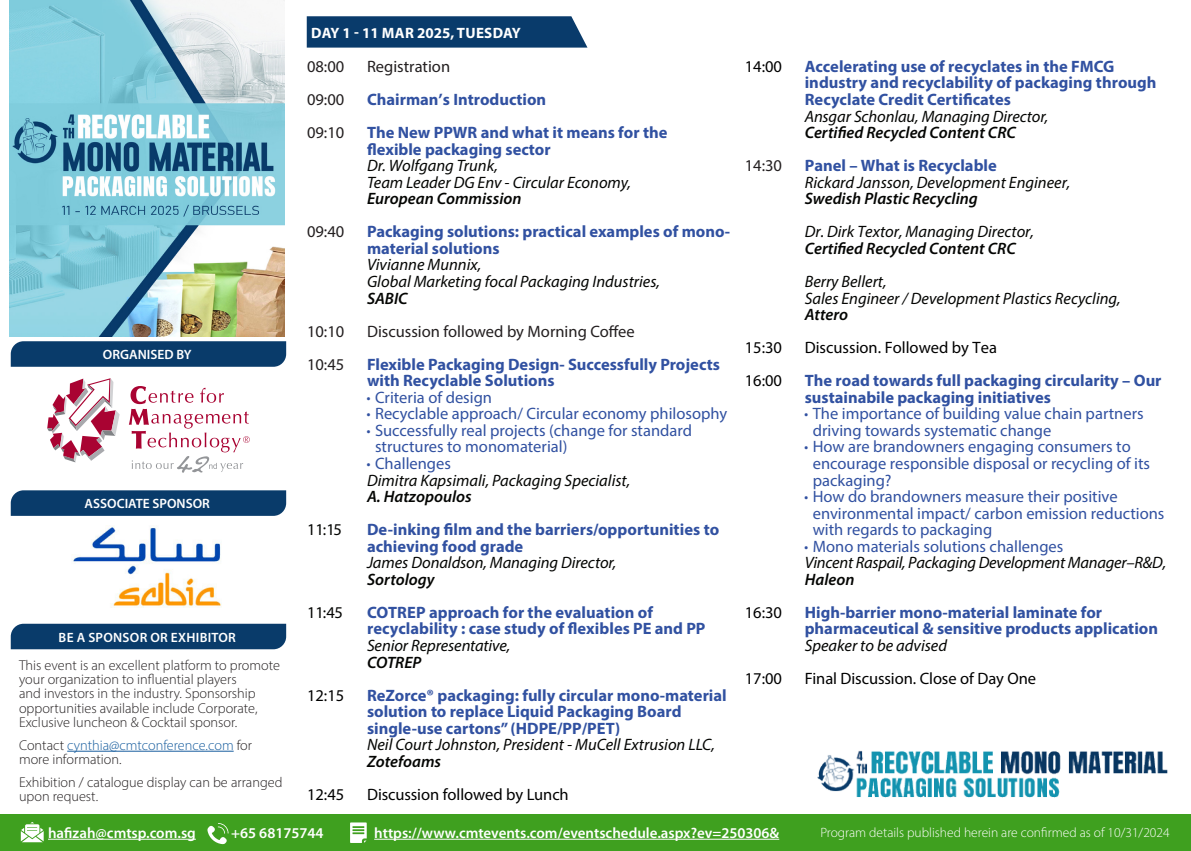
<style>
.page{position:relative;width:1191px;height:851px;background:#fff}
.page>*{position:absolute;margin:0;border:0;box-sizing:border-box;transform-origin:0 0}
.t1{font:700 16.5px "Myriad Pro";color:#3151a1}
.t2{font:italic 16.5px/16.5px "Myriad Pro";color:#040503}
.t3{font:16.5px/16.5px "Myriad Pro";color:#3151a1}
.t4{font:16.5px "Myriad Pro";color:#000}
.t5{font:16.5px "Myriad Pro";color:#231f20}
.t6{font:16.5px "Myriad Pro";letter-spacing:-.01em;color:#040503}
.t7{font:italic 600 16.5px "Myriad Pro";letter-spacing:-.005em;color:#040503}
.t8{font:600 15px "Myriad Pro";color:#fff}
.t9{font:700 15px "Myriad Pro";letter-spacing:.005em;color:#fff}
.t10{font:300 14.25px/14.2px "Myriad Pro";color:#231f20}
.t11{font:300 13.5px "Myriad Pro";color:#fff}
.t12{font:600 13.5px "Myriad Pro";color:#fff}
.t13{font:600 13.5px "Myriad Pro";letter-spacing:.02em;color:#fff}
.s1{color:#175d9e}
.s2{font-weight:600}
.s3{font-weight:700}
</style>
<div class="page">
<img style="left:817px;top:750px;width:351px;height:48px">
<img style="left:9px;top:0;width:275px;height:336px">
<div style="left:0;top:814px;width:1191px;height:36px;background:#3fa01f"></div>
<hr style="left:48px;top:838px;width:148px;height:1px;background:#fff">
<hr style="left:374px;top:838px;width:405px;height:1px;background:#fff">
<svg style="left:21px;top:822px;width:23px;height:20px"></svg>
<svg style="left:207px;top:823px;width:21px;height:21px"></svg>
<svg style="left:350px;top:822px;width:17px;height:20px"></svg>
<svg style="left:11px;top:341px;width:275px;height:26px;background:#0f406d"></svg>
<svg style="left:11px;top:490px;width:275px;height:26px;background:#0f406d"></svg>
<div style="left:11px;top:623px;width:275px;height:26px;background:#093b6a"></div>
<svg style="left:47px;top:378px;width:73px;height:84px"></svg>
<svg style="left:129px;top:386px;width:121px;height:86px"></svg>
<img style="left:72px;top:526px;width:150px;height:81px">
<hr style="left:67px;top:750px;width:167px;height:1px;background:#175d9e">
<svg style="left:307px;top:16px;width:280px;height:32px;background:#144371"></svg>
<p class="t12" style="left:103px;top:346px;width:90px">ORGANISED BY</p>
<p class="t12" style="left:85px;top:495px;width:127px">ASSOCIATE SPONSOR</p>
<p class="t13" style="left:59px;top:628px;width:179px">BE A SPONSOR OR EXHIBITOR</p>
<p class="t10" style="left:19px;top:657px;width:262px">This event is an excellent platform to promote your organization to influential players<br>and investors in the industry. Sponsorship opportunities available include Corporate, Exclusive luncheon &amp; Cocktail sponsor.</p>
<p class="t10" style="left:19px;top:737px;width:234px">Contact <span class="s1">cynthia@cmtconference.com</span> for more information.</p>
<p class="t10" style="left:19px;top:774px;width:265px">Exhibition / catalogue display can be arranged upon request.</p>
<p class="t9" style="left:311px;top:23px;width:211px">DAY 1 - 11 MAR 2025, TUESDAY</p>
<p class="t5" style="left:307px;top:56px;width:39px">08:00</p>
<p class="t5" style="left:367px;top:56px;width:85px">Registration</p>
<p class="t5" style="left:307px;top:89px;width:39px">09:00</p>
<p class="t1" style="left:367px;top:89px;width:181px">Chairman’s Introduction</p>
<p class="t5" style="left:307px;top:122px;width:39px">09:10</p>
<p class="t1" style="left:367px;top:122px;width:302px">The New PPWR and what it means for the</p>
<p class="t1" style="left:367px;top:138px;width:185px">flexible packaging sector</p>
<p class="t2" style="left:367px;top:157px;width:132px">Dr. Wolfgang Trunk,</p>
<p class="t2" style="left:367px;top:174px;width:265px">Team Leader DG Env - Circular Economy,<br><span class="s2">European Commission</span></p>
<p class="t5" style="left:307px;top:222px;width:39px">09:40</p>
<p class="t1" style="left:367px;top:221px;width:364px">Packaging solutions: practical examples of mono-</p>
<p class="t1" style="left:367px;top:237px;width:134px">material solutions</p>
<p class="t2" style="left:367px;top:256px;width:116px">Vivianne Munnix,</p>
<p class="t2" style="left:367px;top:273px;width:294px">Global Marketing focal Packaging Industries,<br><span class="s2">SABIC</span></p>
<p class="t5" style="left:307px;top:321px;width:39px">10:10</p>
<p class="t5" style="left:367px;top:321px;width:269px">Discussion followed by Morning Coffee</p>
<p class="t5" style="left:307px;top:354px;width:39px">10:45</p>
<p class="t1" style="left:367px;top:353px;width:354px">Flexible Packaging Design- Successfully Projects</p>
<p class="t1" style="left:367px;top:370px;width:189px">with Recyclable Solutions</p>
<p class="t3" style="left:366px;top:389px;width:127px"><span class="s3">·</span> Criteria of design</p>
<p class="t3" style="left:366px;top:405px;width:362px"><span class="s3">·</span> Recyclable approach/ Circular economy philosophy</p>
<p class="t3" style="left:375px;top:422px;width:318px;text-indent:-9px"><span class="s3">·</span> Successfully real projects (change for standard structures to monomaterial)</p>
<p class="t3" style="left:366px;top:455px;width:86px"><span class="s3">·</span> Challenges</p>
<p class="t2" style="left:367px;top:471px;width:265px">Dimitra Kapsimali, Packaging Specialist,<br><span class="s2">A. Hatzopoulos</span></p>
<p class="t6" style="left:307px;top:519px;width:37px">11:15</p>
<p class="t1" style="left:367px;top:519px;width:354px">De-inking film and the barriers/opportunities to</p>
<p class="t1" style="left:367px;top:535px;width:158px">achieving food grade</p>
<p class="t2" style="left:367px;top:554px;width:251px">James Donaldson, Managing Director,<br><span class="s2">Sortology</span></p>
<p class="t6" style="left:307px;top:602px;width:37px">11:45</p>
<p class="t1" style="left:367px;top:601px;width:287px">COTREP approach for the evaluation of</p>
<p class="t1" style="left:367px;top:618px;width:340px">recyclability : case study of flexibles PE and PP</p>
<p class="t2" style="left:367px;top:637px;width:145px">Senior Representative,</p>
<p class="t7" style="left:367px;top:651px;width:56px">COTREP</p>
<p class="t4" style="left:307px;top:684px;width:39px">12:15</p>
<p class="t1" style="left:367px;top:684px;width:361px">ReZorce® packaging: fully circular mono-material</p>
<p class="t1" style="left:367px;top:700px;width:316px">solution to replace Liquid Packaging Board</p>
<p class="t1" style="left:367px;top:717px;width:255px">single-use cartons” (HDPE/PP/PET)</p>
<p class="t2" style="left:367px;top:736px;width:349px">Neil Court Johnston, President - MuCell Extrusion LLC,<br><span class="s2">Zotefoams</span></p>
<p class="t4" style="left:307px;top:784px;width:39px">12:45</p>
<p class="t4" style="left:367px;top:784px;width:203px">Discussion followed by Lunch</p>
<p class="t4" style="left:744px;top:56px;width:39px">14:00</p>
<p class="t1" style="left:804px;top:56px;width:311px">Accelerating use of recyclates in the FMCG</p>
<p class="t1" style="left:804px;top:72px;width:353px">industry and recyclability of packaging through</p>
<p class="t1" style="left:804px;top:89px;width:208px">Recyclate Credit Certificates</p>
<p class="t2" style="left:804px;top:107px;width:245px">Ansgar Schonlau, Managing Director,<br><span class="s2">Certified Recycled Content CRC</span></p>
<p class="t5" style="left:744px;top:155px;width:39px">14:30</p>
<p class="t1" style="left:804px;top:155px;width:193px">Panel – What is Recyclable</p>
<p class="t2" style="left:804px;top:174px;width:267px">Rickard Jansson, Development Engineer,<br><span class="s2">Swedish Plastic Recycling</span></p>
<p class="t2" style="left:804px;top:223px;width:231px">Dr. Dirk Textor, Managing Director,<br><span class="s2">Certified Recycled Content CRC</span></p>
<p class="t2" style="left:804px;top:273px;width:83px">Berry Bellert,</p>
<p class="t2" style="left:804px;top:289px;width:317px">Sales Engineer / Development Plastics Recycling,<br><span class="s2">Attero</span></p>
<p class="t4" style="left:744px;top:337px;width:39px">15:30</p>
<p class="t4" style="left:804px;top:337px;width:194px">Discussion. Followed by Tea</p>
<p class="t4" style="left:744px;top:370px;width:39px">16:00</p>
<p class="t1" style="left:804px;top:370px;width:358px">The road towards full packaging circularity – Our</p>
<p class="t1" style="left:804px;top:386px;width:248px">sustainabile packaging initiatives</p>
<p class="t3" style="left:813px;top:405px;width:332px;text-indent:-9px"><span class="s3">·</span> The importance of building value chain partners driving towards systematic change</p>
<p class="t3" style="left:813px;top:438px;width:339px;text-indent:-9px"><span class="s3">·</span> How are brandowners engaging consumers to encourage responsible disposal or recycling of its packaging?</p>
<p class="t3" style="left:813px;top:488px;width:353px;text-indent:-9px"><span class="s3">·</span> How do brandowners measure their positive environmental impact/ carbon emission reductions with regards to packaging</p>
<p class="t3" style="left:804px;top:537px;width:261px"><span class="s3">·</span> Mono materials solutions challenges</p>
<p class="t2" style="left:804px;top:554px;width:363px">Vincent Raspail, Packaging Development Manager–R&amp;D,<br><span class="s2">Haleon</span></p>
<p class="t4" style="left:744px;top:602px;width:39px">16:30</p>
<p class="t1" style="left:804px;top:601px;width:299px">High-barrier mono-material laminate for</p>
<p class="t1" style="left:804px;top:618px;width:355px">pharmaceutical &amp; sensitive products application</p>
<p class="t2" style="left:804px;top:637px;width:144px">Speaker to be advised</p>
<p class="t4" style="left:744px;top:668px;width:39px">17:00</p>
<p class="t4" style="left:804px;top:668px;width:233px">Final Discussion. Close of Day One</p>
<p class="t8" style="left:48px;top:823px;width:149px">hafizah@cmtsp.com.sg</p>
<p class="t8" style="left:231px;top:823px;width:94px">+65 68175744</p>
<p class="t8" style="left:374px;top:823px;width:406px">https://www.cmtevents.com/eventschedule.aspx?ev=250306&amp;</p>
<p class="t11" style="left:820px;top:824px;width:351px">Program details published herein are confirmed as of 10/31/2024</p>
</div>
